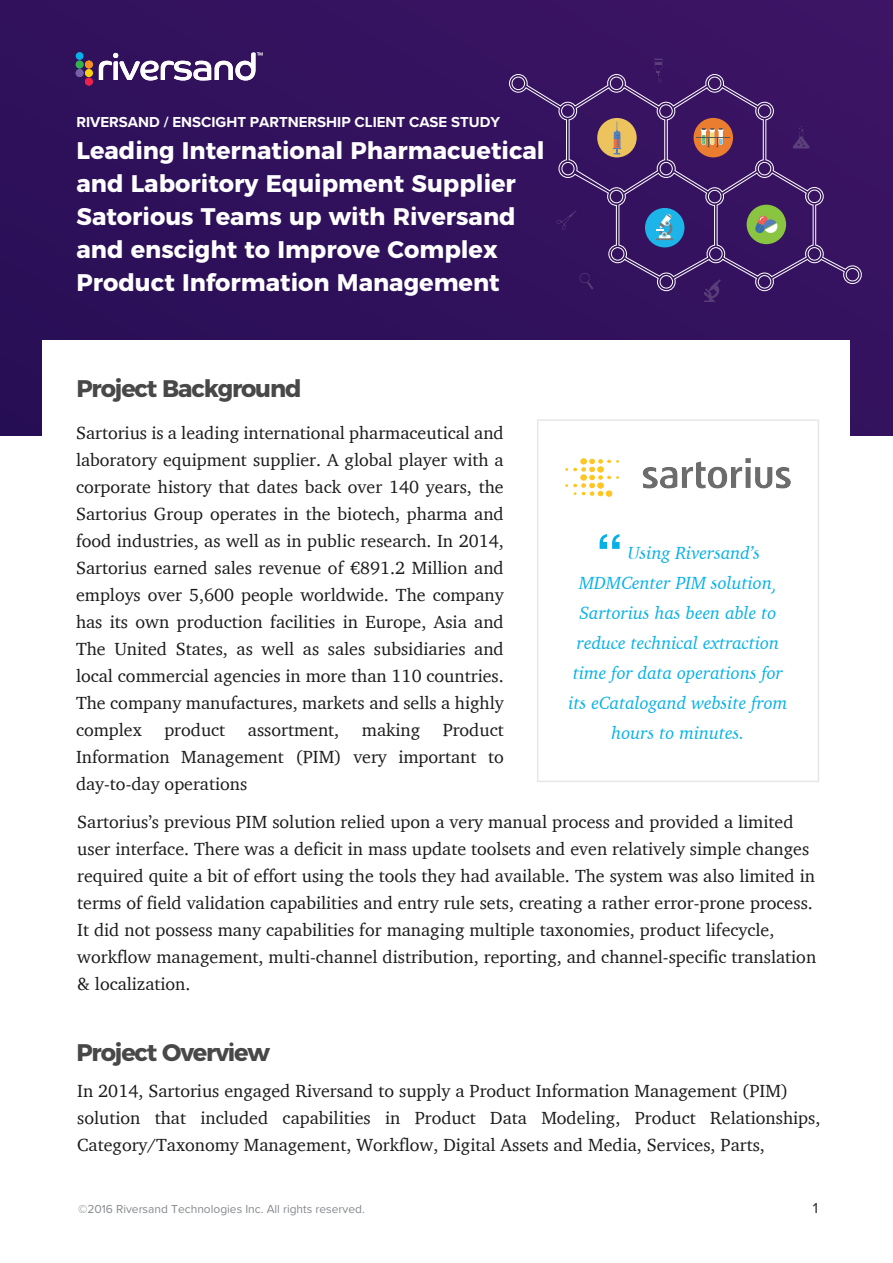
<style>
.page{position:relative;width:893px;height:1263px;background:#fff}
.page>*{position:absolute;margin:0;border:0;box-sizing:border-box;transform-origin:0 0}
.t1{font:700 54px "Helvetica";color:#06b1e7}
.t2{font:700 24px/33px "Montserrat";color:#fff}
.t3{font:700 24px "Montserrat";letter-spacing:-.05em;color:#484849}
.t4{font:18px/27px "Charter";color:#1b1b1b;text-align:justify}
.t5{font:italic 18px "Charter";color:#06b1e7}
.t6{font:700 15px "Proxima Nova";color:#fff}
.t7{font:500 15px "Proxima Nova";color:#3c4144}
.t8{font:12px "Proxima Nova";color:#858a8e}
</style>
<div class="page">
<div style="left:0;top:0;width:893px;height:435px;background:#31115d"></div>
<div style="left:43px;top:340px;width:807px;height:112px;background:#fff"></div>
<svg style="left:537px;top:419px;width:282px;height:363px"></svg>
<div style="left:76px;top:52px;width:8px;height:8px;background:#06b1e7;border-radius:50%"></div>
<div style="left:76px;top:61px;width:8px;height:7px;background:#35b34a;border-radius:50%"></div>
<div style="left:76px;top:69px;width:8px;height:8px;background:#785da7;border-radius:50%"></div>
<div style="left:85px;top:61px;width:8px;height:7px;background:#f68d1e;border-radius:50%"></div>
<div style="left:85px;top:69px;width:8px;height:8px;background:#f6d30b;border-radius:50%"></div>
<div style="left:85px;top:78px;width:8px;height:8px;background:#ed204c;border-radius:50%"></div>
<svg style="left:99px;top:53px;width:163px;height:27px"></svg>
<img style="left:566px;top:459px;width:224px;height:37px">
<svg style="left:704px;top:291px;width:15px;height:11px"></svg>
<svg style="left:654px;top:58px;width:9px;height:16px"></svg>
<svg style="left:509px;top:74px;width:353px;height:217px"></svg>
<p class="t6" style="left:76px;top:113px;width:425px">RIVERSAND / ENSCIGHT PARTNERSHIP CLIENT CASE STUDY</p>
<h2 class="t2" style="left:76px;top:132px;width:470px">Leading International Pharmacuetical and Laboritory Equipment Supplier Satorious Teams up with Riversand and enscight to Improve Complex Product Information Management</h2>
<h2 class="t3" style="left:76px;top:369px;width:226px">Project Background</h2>
<p class="t4" style="left:76px;top:419px;width:429px">Sartorius is a leading international pharmaceutical and laboratory equipment supplier. A global player with a corporate history that dates back over 140 years, the Sartorius Group operates in the biotech, pharma and food industries, as well as in public research. In 2014, Sartorius earned sales revenue of €891.2 Million and employs over 5,600 people worldwide. The company has its own production facilities in Europe, Asia and The United States, as well as sales subsidiaries and local commercial agencies in more than 110 countries.<br>The company manufactures, markets and sells a highly complex</p>
<p class="t4" style="left:76px;top:716px;width:429px;text-indent:367px">Product Information Management (PIM) very important to day-to-day operations</p>
<p class="t4" style="left:164px;top:716px;width:62px">product</p>
<p class="t4" style="left:248px;top:716px;width:93px">assortment,</p>
<p class="t4" style="left:362px;top:716px;width:60px">making</p>
<h1 class="t1" style="left:596px;top:511px;width:28px">“</h1>
<p class="t5" style="left:628px;top:537px;width:134px">Using Riversand’s</p>
<p class="t5" style="left:579px;top:567px;width:199px">MDMCenter PIM solution,</p>
<p class="t5" style="left:580px;top:597px;width:198px">Sartorius has been able to</p>
<p class="t5" style="left:577px;top:627px;width:204px">reduce technical extraction</p>
<p class="t5" style="left:573px;top:657px;width:212px">time for data operations for</p>
<p class="t5" style="left:569px;top:687px;width:220px">its eCatalogand website from</p>
<p class="t5" style="left:612px;top:717px;width:134px">hours to minutes.</p>
<p class="t4" style="left:77px;top:808px;width:740px;text-align:left">Sartorius’s previous PIM solution relied upon a very manual process and provided a limited user interface. There was a deficit in mass update toolsets and even relatively simple changes required quite a bit of effort using the tools they had available. The system was also limited in terms of field validation capabilities and entry rule sets, creating a rather error-prone process.<br>It did not possess many capabilities for managing multiple taxonomies, product lifecycle, workflow management, multi-channel distribution, reporting, and channel-specific translation &amp; localization.</p>
<h2 class="t3" style="left:76px;top:1032px;width:195px">Project Overview</h2>
<p class="t4" style="left:77px;top:1077px;width:745px;text-align:left">In 2014, Sartorius engaged Riversand to supply a Product Information Management (PIM) solution that included capabilities in Product Data Modeling, Product Relationships,<br>Category/Taxonomy Management, Workflow, Digital Assets and Media, Services, Parts,</p>
<p class="t8" style="left:78px;top:1202px;width:288px">©2016 Riversand Technologies Inc. All rights reserved.</p>
<p class="t7" style="left:813px;top:1199px;width:7px">1</p>
</div>
